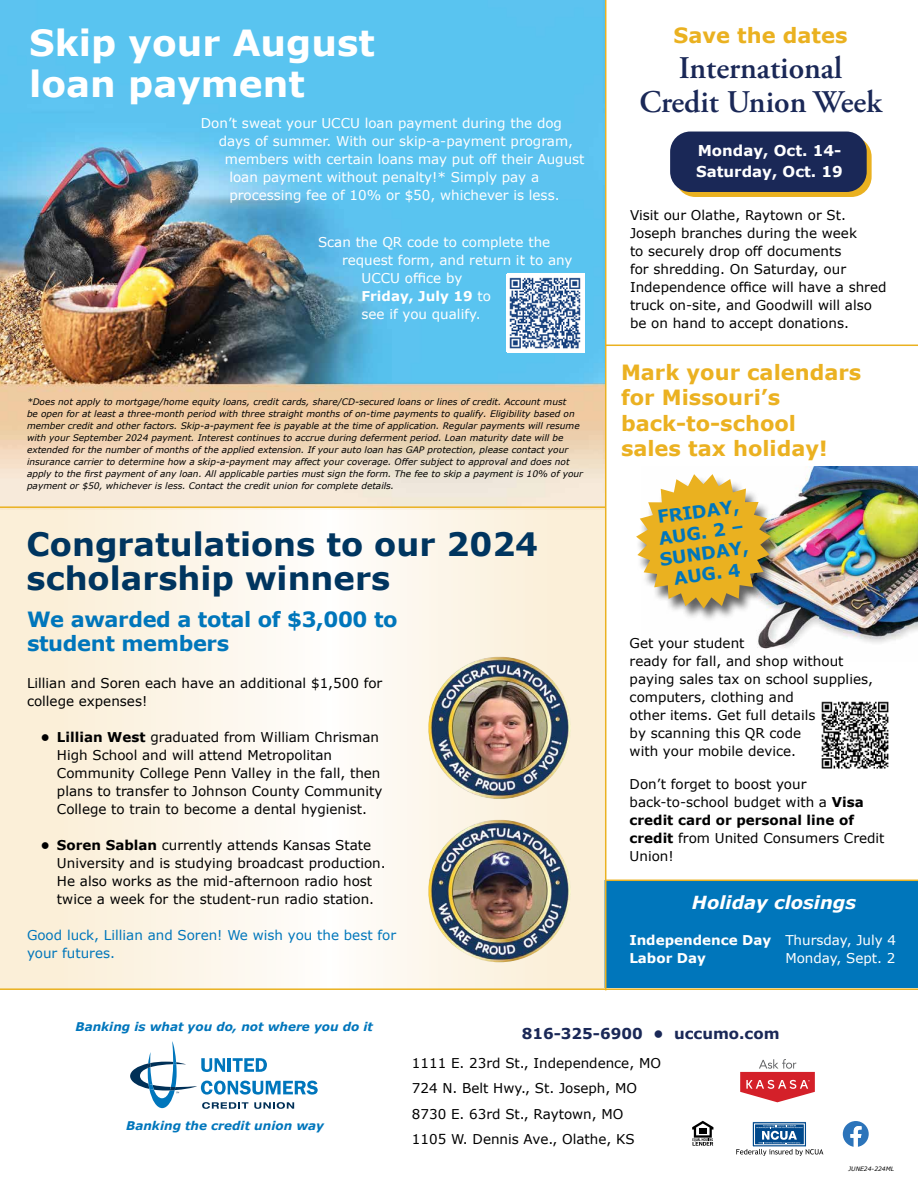
<style>
.page{position:relative;width:918px;height:1188px;background:#fff}
.page>*{position:absolute;margin:0;border:0;box-sizing:border-box;transform-origin:0 0}
.t1{font:700 36px/40.5px "Verdana";color:#fff}
.t2{font:700 32.25px/34.5px "Verdana";color:#00355f}
.t3{font:600 31.5px/34.5px "Adobe Garamond Pro";color:#1a2857;text-align:center}
.t4{font:700 21px/25.5px "Verdana";color:#ebb121}
.t5{font:700 21px/24px "Verdana";letter-spacing:-.015em;color:#0076bb}
.t6{font:700 21px "Verdana";color:#eab120}
.t7{font:italic 700 18px "Verdana";color:#fff}
.t8{font:700 17.7px/21.1px "Verdana";color:#0076bb;text-align:center}
.t9{font:700 15px/21px "Verdana";color:#fff}
.t10{font:700 15px "Verdana";color:#1a2857}
.t11{font:13.5px/18px "Verdana";color:#000}
.t12{font:13.5px "Verdana";color:#fff}
.t13{font:13.5px/18px "Verdana";color:#0076bb}
.t14{font:700 13.5px/18px "Verdana";color:#fff}
.t15{font:italic 700 12px "Verdana";color:#0076bc}
.t16{font:italic 9px/12px "Verdana";color:#000}
.t17{font:italic 6px "Verdana";color:#000}
.s1{font-weight:400}
.s2{font-weight:700}
</style>
<div class="page">
<img style="left:0;top:0;width:605px;height:509px">
<div style="left:605px;top:880px;width:313px;height:108px;background:#0076bb"></div>
<svg style="left:752px;top:1122px;width:54px;height:3px"></svg>
<div style="left:754px;top:1124px;width:51px;height:21px;background:#6a94bb"></div>
<svg style="left:736px;top:1125px;width:87px;height:31px"></svg>
<svg style="left:692px;top:1121px;width:21px;height:25px"></svg>
<svg style="left:843px;top:1121px;width:26px;height:26px"></svg>
<svg style="left:130px;top:1041px;width:188px;height:68px"></svg>
<svg style="left:740px;top:1059px;width:75px;height:43px"></svg>
<svg style="left:0;top:509px;width:605px;height:479px"></svg>
<img style="left:428px;top:657px;width:143px;height:142px;border-radius:71px">
<img style="left:757px;top:466px;width:161px;height:183px">
<div style="left:635px;top:476px;width:147px;height:147px;background:#000;opacity:.62"></div>
<svg style="left:636px;top:474px;width:135px;height:135px"></svg>
<hr style="left:605px;top:0;width:1px;height:990px;background:#eab120">
<hr style="left:0;top:988px;width:918px;height:2px;background:#eab120">
<hr style="left:0;top:506px;width:606px;height:2px;background:#eab120">
<hr style="left:606px;top:880px;width:312px;height:1px;background:#eab120">
<hr style="left:606px;top:345px;width:312px;height:1px;background:#eab120">
<div style="left:507px;top:273px;width:78px;height:80px;background:#fff"></div>
<img style="left:509px;top:277px;width:72px;height:72px">
<div style="left:675px;top:137px;width:197px;height:60px;background:#eab120;border-radius:20px"></div>
<div style="left:670px;top:132px;width:197px;height:60px;background:#1a2857;border-radius:20px"></div>
<img style="left:428px;top:820px;width:143px;height:142px;border-radius:71px">
<img style="left:821px;top:701px;width:68px;height:68px">
<h1 class="t1" style="left:29px;top:23px;width:347px">Skip your August loan payment</h1>
<p class="t12" style="left:201px;top:115px;width:363px">Don’t sweat your UCCU loan payment during the dog</p>
<p class="t12" style="left:219px;top:133px;width:356px">days of summer. With our skip-a-payment program,</p>
<p class="t12" style="left:225px;top:151px;width:361px">members with certain loans may put off their August</p>
<p class="t12" style="left:229px;top:169px;width:311px">loan payment without penalty!* Simply pay a</p>
<p class="t12" style="left:229px;top:187px;width:332px">processing fee of 10% or $50, whichever is less.</p>
<p class="t12" style="left:318px;top:233px;width:234px">Scan the QR code to complete the</p>
<p class="t12" style="left:342px;top:251px;width:232px">request form, and return it to any</p>
<p class="t12" style="left:361px;top:269px;width:102px">UCCU office by</p>
<p class="t14" style="left:361px;top:287px;width:131px">Friday, July 19 <span class="s1">to</span></p>
<p class="t12" style="left:361px;top:305px;width:121px">see if you qualify.</p>
<p class="t16" style="left:27px;top:396px;width:558px">*Does not apply to mortgage/home equity loans, credit cards, share/CD-secured loans or lines of credit. Account must<br>be open for at least a three-month period with three straight months of on-time payments to qualify. Eligibility based on member credit and other factors. Skip-a-payment fee is payable at the time of application. Regular payments will resume with your September 2024 payment. Interest continues to accrue during deferment period. Loan maturity date will be extended for the number of months of the applied extension. If your auto loan has GAP protection, please contact your insurance carrier to determine how a skip-a-payment may affect your coverage. Offer subject to approval and does not apply to the first payment of any loan. All applicable parties must sign the form. The fee to skip a payment is 10% of your payment or $50, whichever is less. Contact the credit union for complete details.</p>
<h2 class="t2" style="left:27px;top:527px;width:513px">Congratulations to our 2024 scholarship winners</h2>
<h3 class="t5" style="left:27px;top:607px;width:372px">We awarded a total of $3,000 to student members</h3>
<p class="t11" style="left:27px;top:675px;width:357px">Lillian and Soren each have an additional $1,500 for college expenses!</p>
<p class="t11" style="left:57px;top:729px;width:327px;text-indent:-16px"><span class="s2">• Lillian West</span> graduated from William Chrisman High School and will attend Metropolitan Community College Penn Valley in the fall, then plans to transfer to Johnson County Community College to train to become a dental hygienist.</p>
<p class="t11" style="left:57px;top:837px;width:330px;text-indent:-16px"><span class="s2">• Soren Sablan</span> currently attends Kansas State University and is studying broadcast production.<br>He also works as the mid-afternoon radio host twice a week for the student-run radio station.</p>
<p class="t13" style="left:27px;top:927px;width:371px">Good luck, Lillian and Soren! We wish you the best for your futures.</p>
<h3 class="t6" style="left:673px;top:22px;width:176px">Save the dates</h3>
<h3 class="t3" style="left:639px;top:51px;width:244px">International<br>Credit Union Week</h3>
<p class="t9" style="left:696px;top:140px;width:148px">Monday, Oct. 14-<br>Saturday, Oct. 19</p>
<p class="t11" style="left:630px;top:206px;width:258px">Visit our Olathe, Raytown or St.<br>Joseph branches during the week<br>to securely drop off documents<br>for shredding. On Saturday, our Independence office will have a shred truck on-site, and Goodwill will also be on hand to accept donations.</p>
<h3 class="t4" style="left:621px;top:360px;width:242px">Mark your calendars for Missouri’s back-to-school sales tax holiday!</h3>
<h3 class="t8" style="left:653px;top:507px;width:91px;rotate:-8deg">FRIDAY,<br>AUG. 2 –<br>SUNDAY,<br>AUG. 4</h3>
<p class="t11" style="left:630px;top:634px;width:245px">Get your student<br>ready for fall, and shop without paying sales tax on school supplies, computers, clothing and<br>other items. Get full details<br>by scanning this QR code<br>with your mobile device.</p>
<p class="t11" style="left:630px;top:775px;width:256px">Don’t forget to boost your back-to-school budget with a <span class="s2">Visa credit card or personal line of credit</span> from United Consumers Credit<br>Union!</p>
<h3 class="t7" style="left:692px;top:891px;width:166px">Holiday closings</h3>
<p class="t14" style="left:629px;top:931px;width:268px">Independence Day <span class="s1">Thursday, July 4<br></span>Labor Day</p>
<p class="t12" style="left:785px;top:950px;width:112px">Monday, Sept. 2</p>
<p class="t15" style="left:76px;top:1019px;width:299px">Banking is what you do, not where you do it</p>
<p class="t15" style="left:126px;top:1118px;width:199px">Banking the credit union way</p>
<p class="t10" style="left:522px;top:1024px;width:259px">816-325-6900 • uccumo.com</p>
<p class="t11" style="left:412px;top:1050px;width:251px;line-height:25.5px">1111 E. 23rd St., Independence, MO<br>724 N. Belt Hwy., St. Joseph, MO<br>8730 E. 63rd St., Raytown, MO<br>1105 W. Dennis Ave., Olathe, KS</p>
<p class="t17" style="left:849px;top:1165px;width:47px">JUNE24-224ML</p>
</div>
